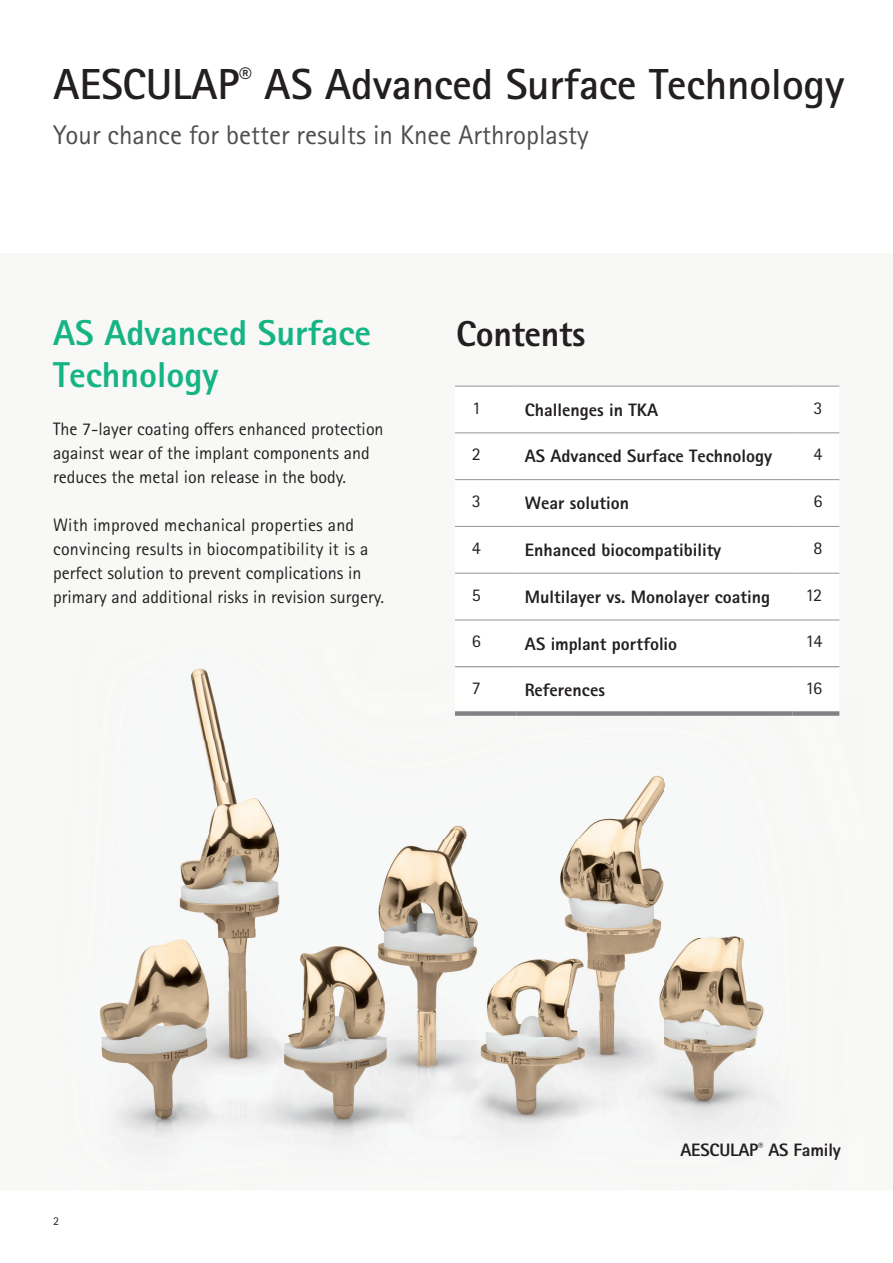
<style>
.page{position:relative;width:893px;height:1263px;background:#fff}
.page>*{position:absolute;margin:0;border:0;box-sizing:border-box;transform-origin:0 0}
.t1{font:700 43.5px "Rotis Sans Serif Pro";letter-spacing:-.005em;color:#231f20}
.t2{font:800 36px "Rotis Sans Serif Pro";color:#16b484}
.t3{font:800 36px "Rotis Sans Serif Pro";letter-spacing:-.01em;color:#231f20}
.t4{font:27px "Rotis Sans Serif Pro";color:#4d4f4f}
.t5{font:18px/24px "Rotis Sans Serif Pro";color:#231f20}
.t6{font:800 18px "Rotis Sans Serif Pro";color:#231f20}
.t7{font:12px "Rotis Sans Serif Pro";color:#231f20}
</style>
<div class="page">
<img style="left:59px;top:643px;width:808px;height:529px">
<svg style="left:455px;top:433px;width:384px;height:278px"></svg>
<hr style="left:514px;top:433px;width:4px;height:46px;background:#fff">
<div style="left:790px;top:433px;width:5px;height:46px;background:#fff"></div>
<hr style="left:514px;top:480px;width:4px;height:46px;background:#fff">
<div style="left:790px;top:480px;width:5px;height:46px;background:#fff"></div>
<hr style="left:514px;top:527px;width:4px;height:46px;background:#fff">
<div style="left:790px;top:527px;width:5px;height:46px;background:#fff"></div>
<hr style="left:514px;top:574px;width:4px;height:46px;background:#fff">
<div style="left:790px;top:574px;width:5px;height:46px;background:#fff"></div>
<hr style="left:514px;top:620px;width:4px;height:46px;background:#fff">
<div style="left:790px;top:620px;width:5px;height:46px;background:#fff"></div>
<hr style="left:514px;top:667px;width:4px;height:44px;background:#fff">
<div style="left:790px;top:667px;width:5px;height:44px;background:#fff"></div>
<div style="left:455px;top:711px;width:61px;height:5px;background:#808285"></div>
<div style="left:516px;top:711px;width:277px;height:5px;background:#808285"></div>
<div style="left:793px;top:711px;width:46px;height:5px;background:#808285"></div>
<hr style="left:455px;top:386px;width:61px;height:1px;background:#939598">
<hr style="left:516px;top:386px;width:277px;height:1px;background:#939598">
<hr style="left:793px;top:386px;width:46px;height:1px;background:#939598">
<hr style="left:455px;top:432px;width:61px;height:1px;background:#939598">
<hr style="left:516px;top:432px;width:277px;height:1px;background:#939598">
<hr style="left:793px;top:432px;width:46px;height:1px;background:#939598">
<hr style="left:455px;top:479px;width:61px;height:1px;background:#939598">
<hr style="left:516px;top:479px;width:277px;height:1px;background:#939598">
<hr style="left:793px;top:479px;width:46px;height:1px;background:#939598">
<hr style="left:455px;top:526px;width:61px;height:1px;background:#939598">
<hr style="left:516px;top:526px;width:277px;height:1px;background:#939598">
<hr style="left:793px;top:526px;width:46px;height:1px;background:#939598">
<hr style="left:455px;top:573px;width:61px;height:1px;background:#939598">
<hr style="left:516px;top:573px;width:277px;height:1px;background:#939598">
<hr style="left:793px;top:573px;width:46px;height:1px;background:#939598">
<hr style="left:455px;top:620px;width:61px;height:1px;background:#939598">
<hr style="left:516px;top:620px;width:277px;height:1px;background:#939598">
<hr style="left:793px;top:620px;width:46px;height:1px;background:#939598">
<hr style="left:455px;top:666px;width:61px;height:1px;background:#808285">
<hr style="left:516px;top:666px;width:277px;height:1px;background:#808285">
<hr style="left:793px;top:666px;width:46px;height:1px;background:#808285">
<h1 class="t1" style="left:53px;top:57px;width:793px">AESCULAP<sup>®</sup> AS Advanced Surface Technology</h1>
<h3 class="t4" style="left:53px;top:119px;width:537px">Your chance for better results in Knee Arthroplasty</h3>
<h2 class="t2" style="left:53px;top:310px;width:319px">AS Advanced Surface</h2>
<h2 class="t3" style="left:456px;top:311px;width:131px">Contents</h2>
<h2 class="t2" style="left:53px;top:352px;width:167px">Technology</h2>
<p class="t5" style="left:53px;top:417px;width:332px">The 7-layer coating offers enhanced protection against wear of the implant components and reduces the metal ion release in the body.</p>
<p class="t5" style="left:53px;top:513px;width:332px">With improved mechanical properties and convincing results in biocompatibility it is a perfect solution to prevent complications in primary and additional risks in revision surgery.</p>
<p class="t5" style="left:472px;top:396px;width:10px">1</p>
<p class="t6" style="left:525px;top:398px;width:135px">Challenges in TKA</p>
<p class="t5" style="left:813px;top:396px;width:10px">3</p>
<p class="t5" style="left:472px;top:442px;width:10px">2</p>
<p class="t6" style="left:525px;top:445px;width:249px">AS Advanced Surface Technology</p>
<p class="t5" style="left:813px;top:442px;width:10px">4</p>
<p class="t5" style="left:472px;top:489px;width:10px">3</p>
<p class="t6" style="left:525px;top:492px;width:106px">Wear solution</p>
<p class="t5" style="left:813px;top:489px;width:10px">6</p>
<p class="t5" style="left:472px;top:536px;width:10px">4</p>
<p class="t6" style="left:525px;top:538px;width:198px">Enhanced biocompatibility</p>
<p class="t5" style="left:813px;top:536px;width:10px">8</p>
<p class="t5" style="left:472px;top:583px;width:10px">5</p>
<p class="t6" style="left:525px;top:585px;width:247px">Multilayer vs. Monolayer coating</p>
<p class="t5" style="left:805px;top:583px;width:18px">12</p>
<p class="t5" style="left:472px;top:629px;width:10px">6</p>
<p class="t6" style="left:525px;top:632px;width:154px">AS implant portfolio</p>
<p class="t5" style="left:805px;top:629px;width:18px">14</p>
<p class="t5" style="left:472px;top:676px;width:10px">7</p>
<p class="t6" style="left:525px;top:679px;width:82px">References</p>
<p class="t5" style="left:805px;top:676px;width:18px">16</p>
<p class="t7" style="left:53px;top:1213px;width:7px">2</p>
<p class="t6" style="left:680px;top:1139px;width:162px">AESCULAP<sup>®</sup> AS Family</p>
</div>
